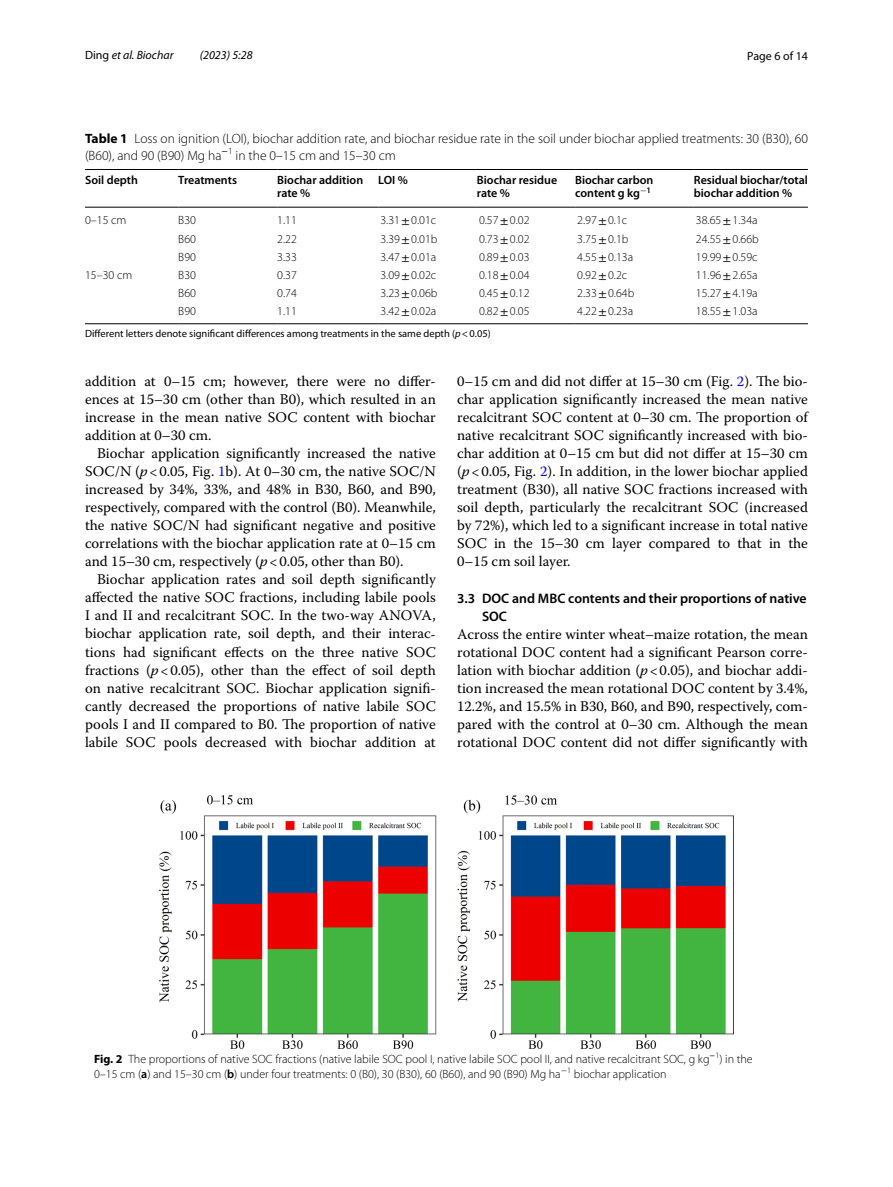
<style>
.page{position:relative;width:893px;height:1187px;background:#fff}
.page>*{position:absolute;margin:0;border:0;box-sizing:border-box;transform-origin:0 0}
.t1{font:14.7px/18px "Warnock Pro";color:#000;text-align:justify}
.t2{font:600 13.8px/18px "Myriad Pro";color:#000}
.t3{font:300 13.5px/16.5px "Myriad Pro";color:#000}
.t4{font:300 12px/15px "Myriad Pro";color:#000}
.t5{font:600 12px/13.5px "Myriad Pro";color:#000}
.t6{font:italic 12px "Myriad Pro";color:#000}
.t7{font:12px "Myriad Pro";color:#000}
.t8{font:10.5px "Myriad Pro";color:#000}
.s1{font-style:normal}
.s2{font-weight:700}
.s3{font-family:"STIX";font-weight:400}
.s4{font-style:italic}
.s5{color:#00f}
.s6{font-weight:600}
</style>
<div class="page">
<hr style="left:85px;top:169px;width:93px;height:1px;background:#000">
<hr style="left:85px;top:207px;width:93px;height:1px;background:#000">
<hr style="left:178px;top:169px;width:99px;height:1px;background:#000">
<hr style="left:178px;top:207px;width:99px;height:1px;background:#000">
<hr style="left:277px;top:169px;width:101px;height:1px;background:#000">
<hr style="left:277px;top:207px;width:101px;height:1px;background:#000">
<hr style="left:378px;top:169px;width:99px;height:1px;background:#000">
<hr style="left:378px;top:207px;width:99px;height:1px;background:#000">
<hr style="left:477px;top:169px;width:98px;height:1px;background:#000">
<hr style="left:477px;top:207px;width:98px;height:1px;background:#000">
<hr style="left:575px;top:169px;width:119px;height:1px;background:#000">
<hr style="left:575px;top:207px;width:119px;height:1px;background:#000">
<hr style="left:694px;top:169px;width:114px;height:1px;background:#000">
<hr style="left:694px;top:207px;width:114px;height:1px;background:#000">
<hr style="left:85px;top:323px;width:93px;height:1px;background:#000">
<hr style="left:178px;top:323px;width:99px;height:1px;background:#000">
<hr style="left:277px;top:323px;width:101px;height:1px;background:#000">
<hr style="left:378px;top:323px;width:99px;height:1px;background:#000">
<hr style="left:477px;top:323px;width:98px;height:1px;background:#000">
<hr style="left:575px;top:323px;width:119px;height:1px;background:#000">
<hr style="left:694px;top:323px;width:114px;height:1px;background:#000">
<img style="left:160px;top:795px;width:573px;height:253px">
<p class="t6" style="left:85px;top:48px;width:90px"><span class="s1">Ding</span> et al. Biochar</p>
<p class="t6" style="left:200px;top:48px;width:54px">(2023) 5:28</p>
<p class="t7" style="left:747px;top:48px;width:62px">Page 6 of 14</p>
<p class="t3" style="left:85px;top:130px;width:724px"><span class="s2">Table 1</span> Loss on ignition (LOI), biochar addition rate, and biochar residue rate in the soil under biochar applied treatments: 30 (B30), 60 (B60), and 90 (B90) Mg -ha<sup>−</sup><sup>1</sup> in the 0–15 cm and 15–30 cm</p>
<p class="t5" style="left:85px;top:173px;width:54px">Soil depth</p>
<p class="t5" style="left:178px;top:173px;width:60px">Treatments</p>
<p class="t5" style="left:277px;top:173px;width:87px">Biochar addition rate %</p>
<p class="t5" style="left:378px;top:173px;width:31px">LOI %</p>
<p class="t5" style="left:477px;top:173px;width:82px">Biochar residue rate %</p>
<p class="t5" style="left:575px;top:173px;width:80px">Biochar carbon content g kg<sup>−</sup><sup>1</sup></p>
<p class="t5" style="left:694px;top:173px;width:116px">Residual biochar/total biochar addition %</p>
<p class="t4" style="left:85px;top:213px;width:43px">0–15 cm</p>
<p class="t4" style="left:178px;top:213px;width:19px">B30</p>
<p class="t4" style="left:277px;top:213px;width:21px">1.11</p>
<p class="t4" style="left:380px;top:213px;width:57px">3.31<span class="s3">±</span>0.01c</p>
<p class="t4" style="left:479px;top:213px;width:52px">0.57<span class="s3">±</span>0.02</p>
<p class="t4" style="left:577px;top:213px;width:52px">2.97<span class="s3">±</span>0.1c</p>
<p class="t4" style="left:696px;top:213px;width:63px">38.65<span class="s3">±</span>1.34a</p>
<p class="t4" style="left:178px;top:231px;width:19px">B60</p>
<p class="t4" style="left:277px;top:231px;width:21px">2.22</p>
<p class="t4" style="left:380px;top:231px;width:59px">3.39<span class="s3">±</span>0.01b</p>
<p class="t4" style="left:479px;top:231px;width:52px">0.73<span class="s3">±</span>0.02</p>
<p class="t4" style="left:577px;top:231px;width:53px">3.75<span class="s3">±</span>0.1b</p>
<p class="t4" style="left:696px;top:231px;width:65px">24.55<span class="s3">±</span>0.66b</p>
<p class="t4" style="left:178px;top:249px;width:19px">B90</p>
<p class="t4" style="left:277px;top:249px;width:21px">3.33</p>
<p class="t4" style="left:380px;top:249px;width:57px">3.47<span class="s3">±</span>0.01a</p>
<p class="t4" style="left:479px;top:249px;width:52px">0.89<span class="s3">±</span>0.03</p>
<p class="t4" style="left:577px;top:249px;width:57px">4.55<span class="s3">±</span>0.13a</p>
<p class="t4" style="left:696px;top:249px;width:63px">19.99<span class="s3">±</span>0.59c</p>
<p class="t4" style="left:85px;top:267px;width:49px">15–30 cm</p>
<p class="t4" style="left:178px;top:267px;width:19px">B30</p>
<p class="t4" style="left:277px;top:267px;width:21px">0.37</p>
<p class="t4" style="left:380px;top:267px;width:57px">3.09<span class="s3">±</span>0.02c</p>
<p class="t4" style="left:479px;top:267px;width:52px">0.18<span class="s3">±</span>0.04</p>
<p class="t4" style="left:577px;top:267px;width:52px">0.92<span class="s3">±</span>0.2c</p>
<p class="t4" style="left:696px;top:267px;width:63px">11.96<span class="s3">±</span>2.65a</p>
<p class="t4" style="left:178px;top:286px;width:19px">B60</p>
<p class="t4" style="left:277px;top:286px;width:21px">0.74</p>
<p class="t4" style="left:380px;top:286px;width:59px">3.23<span class="s3">±</span>0.06b</p>
<p class="t4" style="left:479px;top:286px;width:52px">0.45<span class="s3">±</span>0.12</p>
<p class="t4" style="left:577px;top:286px;width:59px">2.33<span class="s3">±</span>0.64b</p>
<p class="t4" style="left:696px;top:286px;width:63px">15.27<span class="s3">±</span>4.19a</p>
<p class="t4" style="left:178px;top:304px;width:19px">B90</p>
<p class="t4" style="left:277px;top:304px;width:21px">1.11</p>
<p class="t4" style="left:380px;top:304px;width:57px">3.42<span class="s3">±</span>0.02a</p>
<p class="t4" style="left:479px;top:304px;width:52px">0.82<span class="s3">±</span>0.05</p>
<p class="t4" style="left:577px;top:304px;width:57px">4.22<span class="s3">±</span>0.23a</p>
<p class="t4" style="left:696px;top:304px;width:63px">18.55<span class="s3">±</span>1.03a</p>
<p class="t8" style="left:85px;top:327px;width:407px">Different letters denote significant differences among treatments in the same depth (<span class="s4">p</span>&lt;0.05)</p>
<p class="t1" style="left:85px;top:372px;width:352px">addition at 0–15 cm; however, there were no differ&shy;ences at 15–30 cm (other than B0), which resulted in an increase in the mean native SOC content with biochar addition at 0–30 cm.</p>
<p class="t1" style="left:85px;top:444px;width:352px;text-indent:12px">Biochar application significantly increased the native SOC/N (<span class="s4">p</span>&lt;0.05, Fig. <span class="s5">1</span>b). At 0–30 cm, the native SOC/N increased by 34%, 33%, and 48% in B30, B60, and B90, respectively, compared with the control (B0). Meanwhile, the native SOC/N had significant negative and positive correlations with the biochar application rate at 0–15 cm and 15–30 cm, respectively (<span class="s4">p</span>&lt;0.05, other than B0).</p>
<p class="t1" style="left:85px;top:570px;width:352px;text-indent:12px">Biochar application rates and soil depth significantly affected the native SOC fractions, including labile pools I and II and recalcitrant SOC. In the two-way ANOVA, biochar application rate, soil depth, and their interac&shy;tions had significant effects on the three native SOC fractions (<span class="s4">p</span>&lt;0.05), other than the effect of soil depth on native recalcitrant SOC. Biochar application signifi&shy;cantly decreased the proportions of native labile SOC pools I and II compared to B0. The proportion of native labile SOC pools decreased with biochar addition at</p>
<p class="t1" style="left:457px;top:372px;width:352px">0–15 cm and did not differ at 15–30 cm (Fig. <span class="s5">2</span>). The bio&shy;char application significantly increased the mean native recalcitrant SOC content at 0–30 cm. The proportion of native recalcitrant SOC significantly increased with bio&shy;char addition at 0–15 cm but did not differ at 15–30 cm (<span class="s4">p</span>&lt;0.05, Fig. <span class="s5">2</span>). In addition, in the lower biochar applied treatment (B30), all native SOC fractions increased with soil depth, particularly the recalcitrant SOC (increased by 72%), which led to a significant increase in total native SOC in the 15–30 cm layer compared to that in the 0–15 cm soil layer.</p>
<p class="t2" style="left:482px;top:588px;width:326px;text-indent:-25px">3.3 DOC and MBC contents and their proportions of native<br>SOC</p>
<p class="t1" style="left:457px;top:624px;width:352px">Across the entire winter wheat–maize rotation, the mean rotational DOC content had a significant Pearson corre&shy;lation with biochar addition (<span class="s4">p</span>&lt;0.05), and biochar addi&shy;tion increased the mean rotational DOC content by 3.4%, 12.2%, and 15.5% in B30, B60, and B90, respectively, com&shy;pared with the control at 0–30 cm. Although the mean rotational DOC content did not differ significantly with</p>
<p class="t4" style="left:94px;top:1051px;width:660px"><span class="s2">Fig. 2</span> The proportions of native SOC fractions (native labile SOC pool I, native labile SOC pool II, and native recalcitrant SOC, g kg<sup>−</sup><sup>1</sup>) in the<br>0–15 cm (<span class="s6">a</span>) and 15–30 cm (<span class="s6">b</span>) under four treatments: 0 (B0), 30 (B30), 60 (B60), and 90 (B90) Mg ha<sup>−</sup><sup>1</sup> biochar application</p>
</div>
